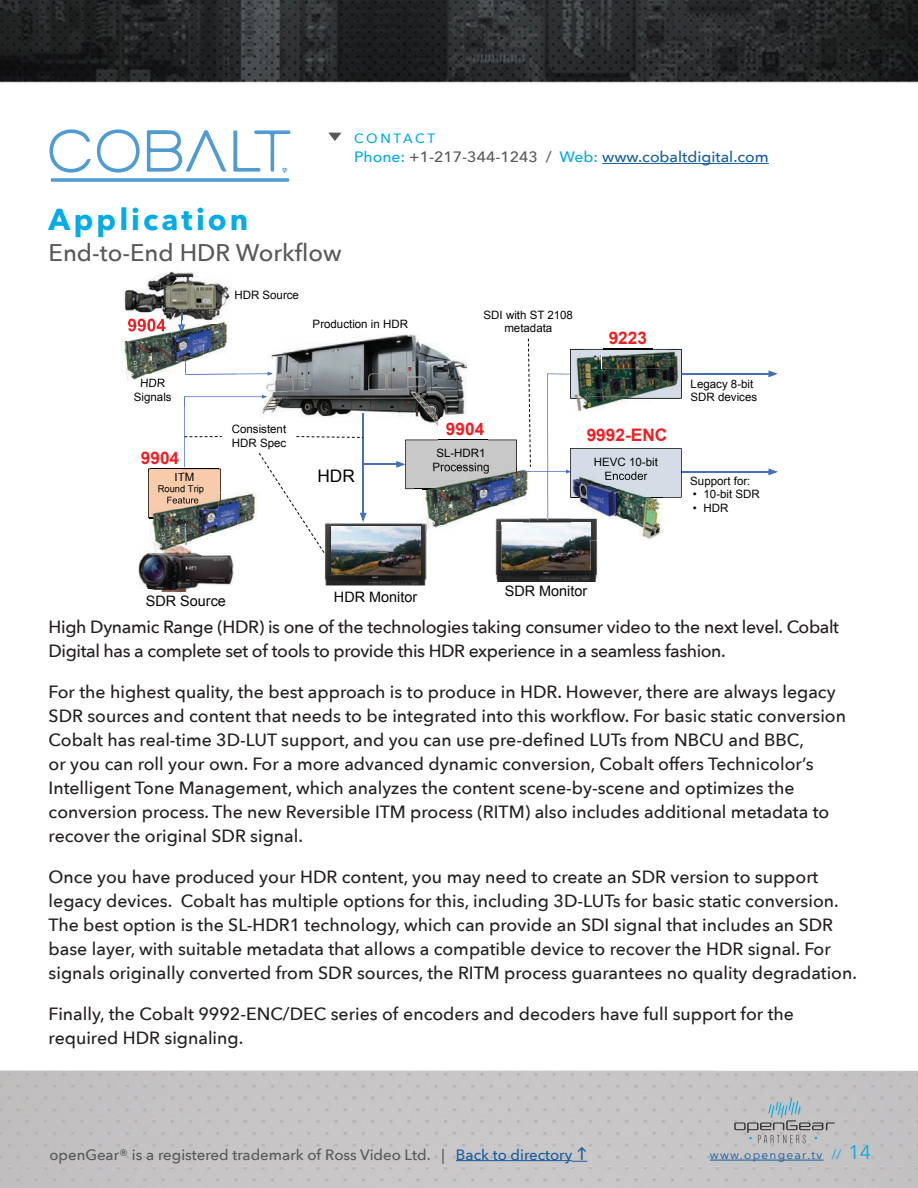
<style>
.page{position:relative;width:918px;height:1188px;background:#fff}
.page>*{position:absolute;margin:0;border:0;box-sizing:border-box;transform-origin:0 0}
.t1{font:700 30px "Avenir Next LT Pro";letter-spacing:.1em;color:#03ace4}
.t2{font:500 24px "Avenir Next";color:#57585a}
.t3{font:500 17.7px/24px "Avenir Next";color:#231f20}
.t4{font:500 17.7px/24px "Avenir Next";letter-spacing:-.025em;color:#231f20}
.t5{font:700 17.25px "Arial";color:#ee1f23}
.t6{font:17.25px "Arial";color:#040503}
.t7{font:500 15px "Avenir Next";color:#57585a}
.t8{font:500 15px "Avenir Next";color:#175d9e;scale:1.05 1}
.t9{font:14.4px "Arial";color:#040503}
.t10{font:500 13.5px "Avenir Next";letter-spacing:.19em;color:#03ace4}
.t11{font:12px "Avenir Next LT Pro";letter-spacing:.1em;color:#175d9e}
.t12{font:11.55px/13.8px "Arial";color:#040503;text-align:center}
.t13{font:9.3px "Arial";color:#040503}
.s1{color:#03ace4}
.s2{color:#57585a}
.s3{color:#175d9e}
.s4{font-size:13.5px;color:#03ace4}
.s5{font-size:19.5px;color:#03ace4}
</style>
<div class="page">
<img style="left:0;top:0;width:918px;height:1188px">
<hr style="left:710px;top:1160px;width:114px;height:1px;background:#175d9e">
<svg style="left:734px;top:1098px;width:101px;height:45px;background:#b3b6b9"></svg>
<hr style="left:456px;top:1160px;width:116px;height:1px;background:#175d9e">
<img style="left:40px;top:119px;width:260px;height:73px">
<svg style="left:48px;top:128px;width:242px;height:54px"></svg>
<hr style="left:602px;top:163px;width:167px;height:1px;background:#175d9e">
<svg style="left:328px;top:133px;width:13px;height:8px"></svg>
<img style="left:123px;top:266px;width:107px;height:47px">
<img style="left:368px;top:331px;width:99px;height:98px">
<div style="left:230px;top:286px;width:91px;height:20px;background:#fff"></div>
<img style="left:213px;top:286px;width:17px;height:20px">
<img style="left:139px;top:555px;width:94px;height:35px">
<svg style="left:132px;top:590px;width:108px;height:22px"></svg>
<div style="left:283px;top:315px;width:155px;height:16px;background:#fff"></div>
<img style="left:368px;top:331px;width:70px;height:3px">
<hr style="left:363px;top:464px;width:34px;height:1px;background:#4671b8">
<img style="left:325px;top:522px;width:101px;height:63px">
<img style="left:331px;top:527px;width:89px;height:47px">
<div style="left:320px;top:586px;width:111px;height:23px;background:#fff"></div>
<div style="left:469px;top:305px;width:119px;height:34px;background:#fff"></div>
<img style="left:495px;top:531px;width:102px;height:49px">
<img style="left:502px;top:531px;width:89px;height:39px">
<svg style="left:491px;top:580px;width:110px;height:22px"></svg>
<div style="left:603px;top:325px;width:50px;height:19px;background:#fff"></div>
<img style="left:591px;top:531px;width:72px;height:10px">
<img style="left:571px;top:531px;width:20px;height:10px">
<svg style="left:119px;top:313px;width:249px;height:242px"></svg>
<svg style="left:395px;top:338px;width:384px;height:193px"></svg>
<svg style="left:572px;top:1146px;width:15px;height:16px"></svg>
<p class="t10" style="left:354px;top:130px;width:82px">CONTACT</p>
<p class="t8" style="left:354px;top:148px;width:396px"><span class="s1">Phone:</span> <span class="s2">+1-217-344-1243 /</span> <span class="s1">Web:</span> www.cobaltdigital.com</p>
<h1 class="t1" style="left:49px;top:201px;width:201px">Application</h1>
<h2 class="t2" style="left:49px;top:238px;width:295px">End-to-End HDR Workflow</h2>
<p class="t12" style="left:234px;top:289px;width:66px">HDR Source</p>
<p class="t5" style="left:127px;top:314px;width:40px">9904</p>
<p class="t12" style="left:313px;top:317px;width:97px">Production in HDR</p>
<p class="t12" style="left:484px;top:308px;width:91px">SDI with ST 2108 metadata</p>
<p class="t5" style="left:609px;top:326px;width:40px">9223</p>
<p class="t12" style="left:134px;top:376px;width:39px">HDR<br>Signals</p>
<p class="t12" style="left:691px;top:377px;width:68px;text-align:left">Legacy 8-bit<br>SDR devices</p>
<p class="t5" style="left:141px;top:447px;width:40px">9904</p>
<p class="t12" style="left:175px;top:471px;width:21px">ITM</p>
<p class="t13" style="left:158px;top:483px;width:48px">Round Trip</p>
<p class="t12" style="left:232px;top:422px;width:56px;text-align:left">Consistent<br>HDR Spec</p>
<p class="t6" style="left:317px;top:465px;width:39px">HDR</p>
<p class="t5" style="left:446px;top:418px;width:40px">9904</p>
<p class="t5" style="left:587px;top:423px;width:82px">9992-ENC</p>
<p class="t12" style="left:433px;top:447px;width:58px">SL-HDR1<br>Processing</p>
<p class="t12" style="left:594px;top:455px;width:66px">HEVC 10-bit<br>Encoder</p>
<p class="t12" style="left:690px;top:474px;width:62px">Support for:</p>
<p class="t12" style="left:693px;top:488px;width:68px">• 10-bit SDR</p>
<p class="t12" style="left:693px;top:501px;width:37px">• HDR</p>
<p class="t9" style="left:146px;top:591px;width:82px">SDR Source</p>
<p class="t9" style="left:334px;top:588px;width:85px">HDR Monitor</p>
<p class="t9" style="left:505px;top:581px;width:84px">SDR Monitor</p>
<p class="t4" style="left:49px;top:615px;width:792px">High Dynamic Range (HDR) is one of the technologies taking consumer video to the next level. Cobalt<br>Digital has a complete set of tools to provide this HDR experience in a seamless fashion.</p>
<p class="t3" style="left:49px;top:680px;width:799px">For the highest quality, the best approach is to produce in HDR. However, there are always legacy SDR sources and content that needs to be integrated into this workflow. For basic static conversion Cobalt has real-time 3D-LUT support, and you can use pre-defined LUTs from NBCU and BBC,<br>or you can roll your own. For a more advanced dynamic conversion, Cobalt offers Technicolor’s Intelligent Tone Management, which analyzes the content scene-by-scene and optimizes the conversion process. The new Reversible ITM process (RITM) also includes additional metadata to recover the original SDR signal.</p>
<p class="t3" style="left:49px;top:865px;width:810px">Once you have produced your HDR content, you may need to create an SDR version to support legacy devices. Cobalt has multiple options for this, including 3D-LUTs for basic static conversion.<br>The best option is the SL-HDR1 technology, which can provide an SDI signal that includes an SDR base layer, with suitable metadata that allows a compatible device to recover the HDR signal. For signals originally converted from SDR sources, the RITM process guarantees no quality degradation.</p>
<p class="t3" style="left:49px;top:1002px;width:747px">Finally, the Cobalt 9992-ENC/DEC series of encoders and decoders have full support for the required HDR signaling.</p>
<p class="t7" style="left:50px;top:1145px;width:524px">openGear® is a registered trademark of Ross Video Ltd. | <span class="s3">Back to directory</span></p>
<p class="t11" style="left:710px;top:1148px;width:163px">www.opengear.tv <span class="s4">//</span> <span class="s5">14</span></p>
</div>
